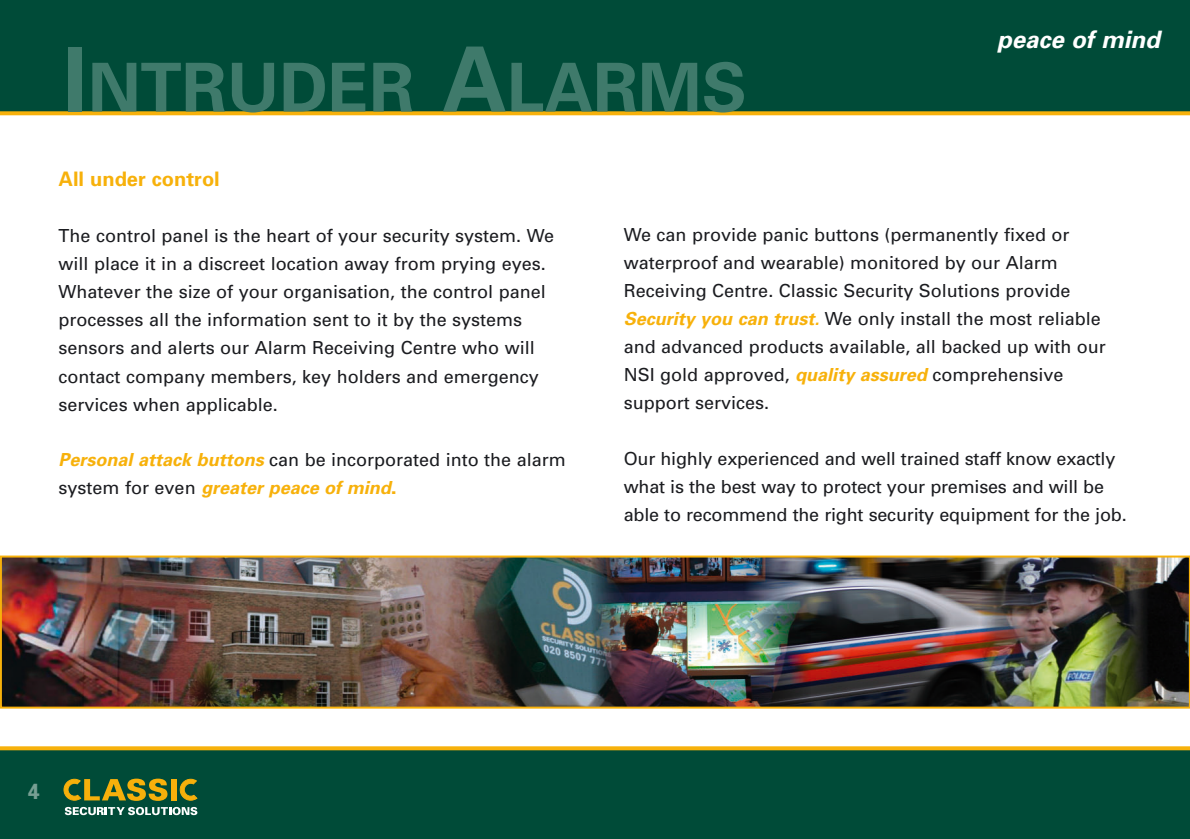
<style>
.page{position:relative;width:1190px;height:839px;background:#fff}
.page>*{position:absolute;margin:0;border:0;box-sizing:border-box;transform-origin:0 0}
.t1{font:700 67.6px "Univers";color:#3f7a6b}
.t2{font:italic 700 24px "Univers";color:#fff}
.t3{font:700 22px "Univers";color:#779f93}
.t4{font:700 20px "Univers";color:#f7b10b}
.t5{font:18px/28px "Univers";color:#1b1c20}
.s1{font-size:90px}
.s2{font-weight:700;font-style:italic;color:#f7b10b}
.s3{font-weight:900;color:#f7b10b}
</style>
<div class="page">
<img style="left:0;top:0;width:1190px;height:839px">
<p class="t1" style="left:63px;top:63px;width:685px"><span class="s1">I</span>NTRUDER <span class="s1">A</span>LARMS</p>
<p class="t4" style="left:59px;top:172px;width:163px">All under control</p>
<p class="t2" style="left:997px;top:31px;width:164px">peace of mind</p>
<p class="t5" style="left:59px;top:224px;width:497px">The control panel is the heart of your security system. We will place it in a discreet location away from prying eyes.<br>Whatever the size of your organisation, the control panel processes all the information sent to it by the systems sensors and alerts our Alarm Receiving Centre who will contact company members, key holders and emergency services when applicable.</p>
<p class="t5" style="left:59px;top:448px;width:509px"><span class="s2">Personal attack buttons</span> can be incorporated into the alarm system for even <span class="s2">greater peace of mind</span><span class="s3">.</span></p>
<p class="t5" style="left:624px;top:222px;width:484px">We can provide panic buttons (permanently fixed or waterproof and wearable) monitored by our Alarm Receiving Centre. Classic Security Solutions provide <span class="s2">Security you can trust.</span> We only install the most reliable and advanced products available, all backed up with our NSI gold approved, <span class="s2">quality assured</span> comprehensive support services.</p>
<p class="t5" style="left:624px;top:446px;width:504px">Our highly experienced and well trained staff know exactly what is the best way to protect your premises and will be able to recommend the right security equipment for the job.</p>
<p class="t3" style="left:27px;top:783px;width:14px">4</p>
</div>
